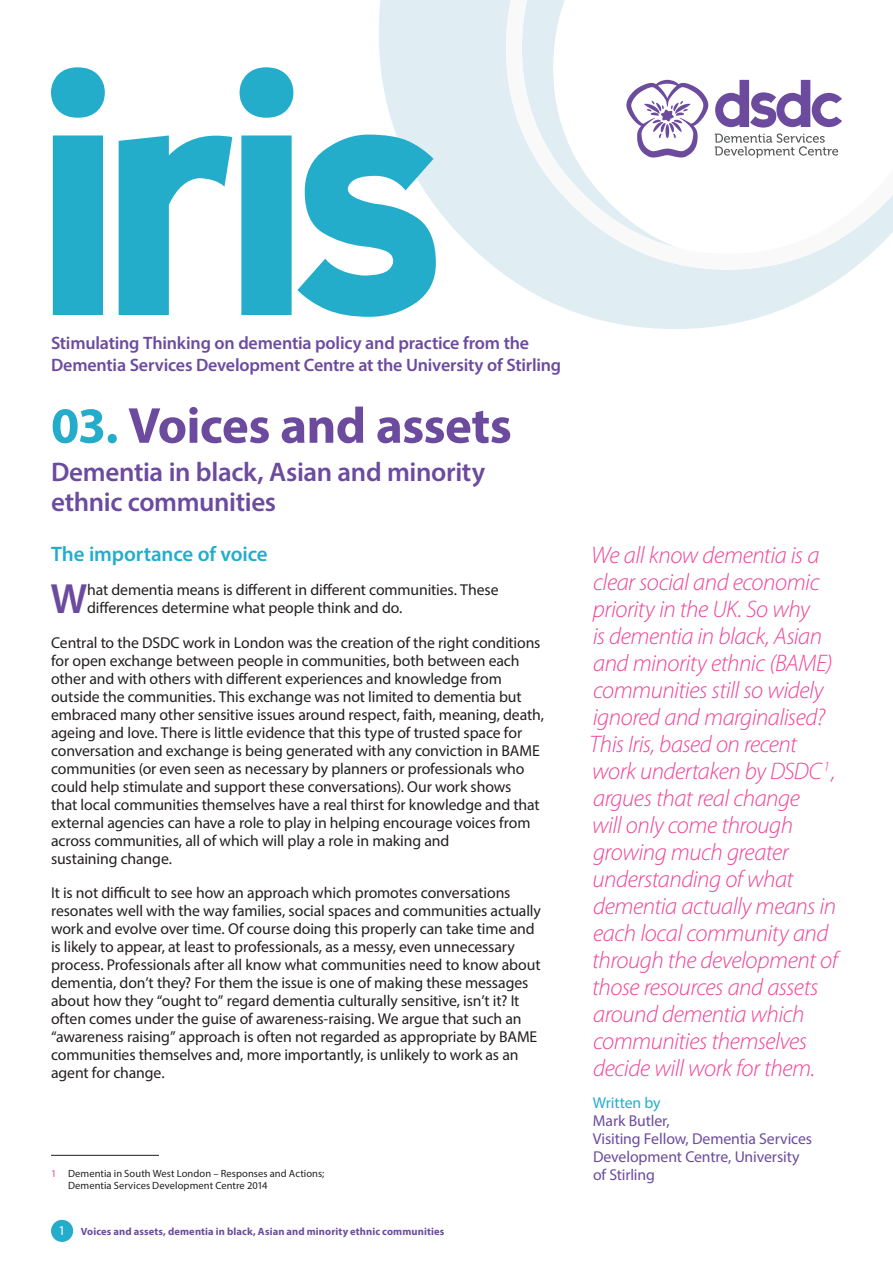
<style>
.page{position:relative;width:893px;height:1263px;background:#fff}
.page>*{position:absolute;margin:0;border:0;box-sizing:border-box;transform-origin:0 0}
.t1{font:700 51px "Myriad Pro";letter-spacing:-.015em;color:#6c4b9f}
.t2{font:600 42.45px "Myriad Pro";color:#6c4b9f}
.t3{font:600 27px/30px "Myriad Pro";letter-spacing:-.015em;color:#6c4b9f}
.t4{font:italic 300 24px/27px "Myriad Pro";letter-spacing:-.02em;color:#ee4498}
.t5{font:600 21px "Myriad Pro";letter-spacing:-.005em;color:#24adcb}
.t6{font:600 18px/22.5px "Myriad Pro";letter-spacing:-.01em;color:#6c4b9f}
.t7{font:15.75px/18px "Myriad Pro";letter-spacing:-.01em;color:#231f20}
.t8{font:15.75px/18px "Myriad Pro";letter-spacing:-.01em;color:#6c4b9f}
.t9{font:15.75px "Myriad Pro";letter-spacing:-.005em;color:#24adcb}
.t10{font:10.5px/12px "Myriad Pro";letter-spacing:.01em;color:#231f20}
.t11{font:700 10.5px "Myriad Pro";letter-spacing:.015em;color:#6c4b9f}
.s1{color:#24adcb}
.s2{color:#ee4498}
.s3{font-weight:400;font-size:13.5px;color:#fff}
</style>
<div class="page">
<div style="left:51px;top:1220px;width:22px;height:22px;background:#24adcb;border-radius:50%"></div>
<svg style="left:379px;top:0;width:472px;height:329px;fill:#e0edf3"></svg>
<svg style="left:506px;top:0;width:387px;height:270px"></svg>
<hr style="left:51px;top:1155px;width:108px;height:1px;background:#231f20">
<svg style="left:51px;top:67px;width:54px;height:248px;background:#45b9d2"></svg>
<svg style="left:119px;top:135px;width:113px;height:180px"></svg>
<svg style="left:240px;top:67px;width:196px;height:250px"></svg>
<svg style="left:626px;top:80px;width:82px;height:78px"></svg>
<svg style="left:715px;top:80px;width:127px;height:78px"></svg>
<p class="t6" style="left:51px;top:331px;width:512px">Stimulating Thinking on dementia policy and practice from the<br>Dementia Services Development Centre at the University of Stirling</p>
<h1 class="t1" style="left:51px;top:392px;width:462px"><span class="s1">03.</span> Voices and assets</h1>
<h3 class="t3" style="left:51px;top:456px;width:436px">Dementia in black, Asian and minority ethnic communities</h3>
<h3 class="t5" style="left:51px;top:540px;width:218px">The importance of voice</h3>
<h2 class="t2" style="left:50px;top:572px;width:38px">W</h2>
<p class="t7" style="left:87px;top:580px;width:413px">hat dementia means is different in different communities. These differences determine what people think and do.</p>
<p class="t7" style="left:51px;top:633px;width:494px">Central to the DSDC work in London was the creation of the right conditions for open exchange between people in communities, both between each other and with others with different experiences and knowledge from outside the communities. This exchange was not limited to dementia but embraced many other sensitive issues around respect, faith, meaning, death, ageing and love. There is little evidence that this type of trusted space for conversation and exchange is being generated with any conviction in BAME communities (or even seen as necessary by planners or professionals who could help stimulate and support these conversations). Our work shows<br>that local communities themselves have a real thirst for knowledge and that external agencies can have a role to play in helping encourage voices from across communities, all of which will play a role in making and<br>sustaining change.</p>
<p class="t7" style="left:51px;top:883px;width:491px">It is not difficult to see how an approach which promotes conversations resonates well with the way families, social spaces and communities actually work and evolve over time. Of course doing this properly can take time and is likely to appear, at least to professionals, as a messy, even unnecessary process. Professionals after all know what<sup>1</sup>communities need to know about dementia, don’t they? For them the issue is one of making these messages about how they “ought to” regard dementia culturally sensitive, isn’t it? It often comes under the guise of awareness-raising. We argue that such an “awareness raising” approach is often not regarded as appropriate by BAME communities themselves and, more importantly, is unlikely to work as an agent for change.</p>
<p class="t10" style="left:68px;top:1167px;width:258px;text-indent:-17px"><span class="s2">1</span> Dementia in South West London – Responses and Actions;<br>Dementia Services Development Centre 2014</p>
<p class="t11" style="left:58px;top:1225px;width:387px"><span class="s3">1</span> Voices and assets, dementia in black, Asian and minority ethnic communities</p>
<p class="t4" style="left:590px;top:541px;width:250px">We all know dementia is a clear social and economic priority in the UK. So why<br>is dementia in black, Asian and minority ethnic (BAME) communities still so widely ignored and marginalised?<br>This Iris, based on recent work undertaken by DSDC <sup>1</sup>, argues that real change<br>will only come through growing much greater understanding of what dementia actually means in each local community and through the development of those resources and assets around dementia which communities themselves decide will work for them.</p>
<p class="t9" style="left:593px;top:1092px;width:69px">Written by</p>
<p class="t8" style="left:593px;top:1111px;width:221px">Mark Butler,<br>Visiting Fellow, Dementia Services<br>Development Centre, University of Stirling</p>
</div>
